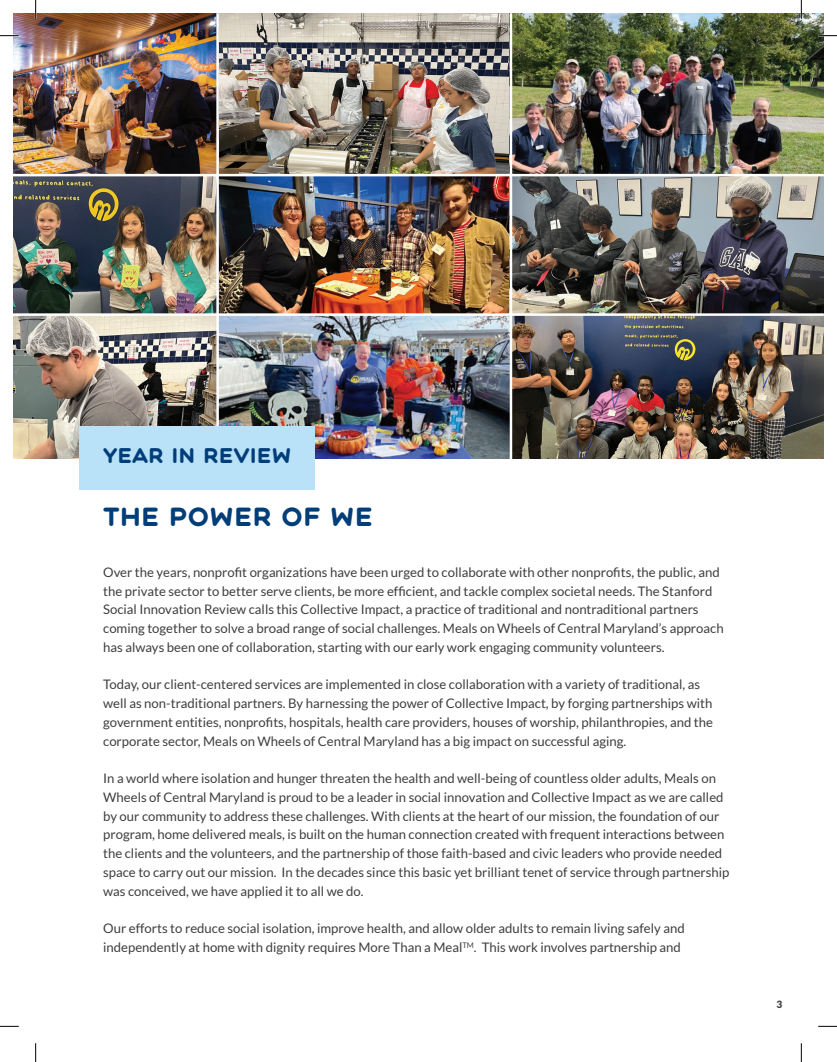
<style>
.page{position:relative;width:837px;height:1062px;background:#fff}
.page>*{position:absolute;margin:0;border:0;box-sizing:border-box;transform-origin:0 0}
.t1{font:700 26.25px "Central";color:#003e7a}
.t2{font:700 21.25px "Central";color:#003e7a}
.t3{font:13.12px/18.8px "Lato";color:#3e3e3f}
.t4{font:900 10px "Lato";color:#3e3e3f}
</style>
<div class="page">
<img style="left:13px;top:14px;width:810px;height:444px">
<hr style="left:216px;top:13px;width:3px;height:455px;background:#fff">
<hr style="left:13px;top:174px;width:810px;height:2px;background:#fff">
<hr style="left:13px;top:313px;width:810px;height:3px;background:#fff">
<hr style="left:509px;top:13px;width:3px;height:455px;background:#fff">
<div style="left:80px;top:426px;width:235px;height:63px;background:#b9e1f7"></div>
<svg style="left:0;top:35px;width:19px;height:1px"></svg>
<svg style="left:818px;top:35px;width:18px;height:1px"></svg>
<svg style="left:0;top:1025px;width:19px;height:1px"></svg>
<svg style="left:818px;top:1025px;width:18px;height:1px"></svg>
<svg style="left:35px;top:0;width:1px;height:19px"></svg>
<svg style="left:35px;top:1043px;width:1px;height:18px"></svg>
<svg style="left:800px;top:0;width:1px;height:19px"></svg>
<svg style="left:800px;top:1043px;width:1px;height:18px"></svg>
<h2 class="t2" style="left:103px;top:442px;width:190px">YEAR IN REVIEW</h2>
<h1 class="t1" style="left:103px;top:501px;width:271px">THE POWER OF WE</h1>
<p class="t3" style="left:103px;top:562px;width:621px">Over the years, nonprofit organizations have been urged to collaborate with other nonprofits, the public, and the private sector to better serve clients, be more efficient, and tackle complex societal needs. The Stanford Social Innovation Review calls this Collective Impact, a practice of traditional and nontraditional partners coming together to solve a broad range of social challenges. Meals on Wheels of Central Maryland’s approach has always been one of collaboration, starting with our early work engaging community volunteers.</p>
<p class="t3" style="left:103px;top:675px;width:611px">Today, our client-centered services are implemented in close collaboration with a variety of traditional, as well as non-traditional partners. By harnessing the power of Collective Impact, by forging partnerships with government entities, nonprofits, hospitals, health care providers, houses of worship, philanthropies, and the corporate sector, Meals on Wheels of Central Maryland has a big impact on successful aging.</p>
<p class="t3" style="left:103px;top:768px;width:627px">In a world where isolation and hunger threaten the health and well-being of countless older adults, Meals on Wheels of Central Maryland is proud to be a leader in social innovation and Collective Impact as we are called by our community to address these challenges. With clients at the heart of our mission, the foundation of our program, home delivered meals, is built on the human connection created with frequent interactions between the clients and the volunteers, and the partnership of those faith-based and civic leaders who provide needed space to carry out our mission. In the decades since this basic yet brilliant tenet of service through partnership was conceived, we have applied it to all we do.</p>
<p class="t3" style="left:103px;top:918px;width:583px">Our efforts to reduce social isolation, improve health, and allow older adults to remain living safely and independently at home with dignity requires More Than a Meal<sup>TM</sup>. This work involves partnership and</p>
<p class="t4" style="left:776px;top:998px;width:7px">3</p>
</div>
